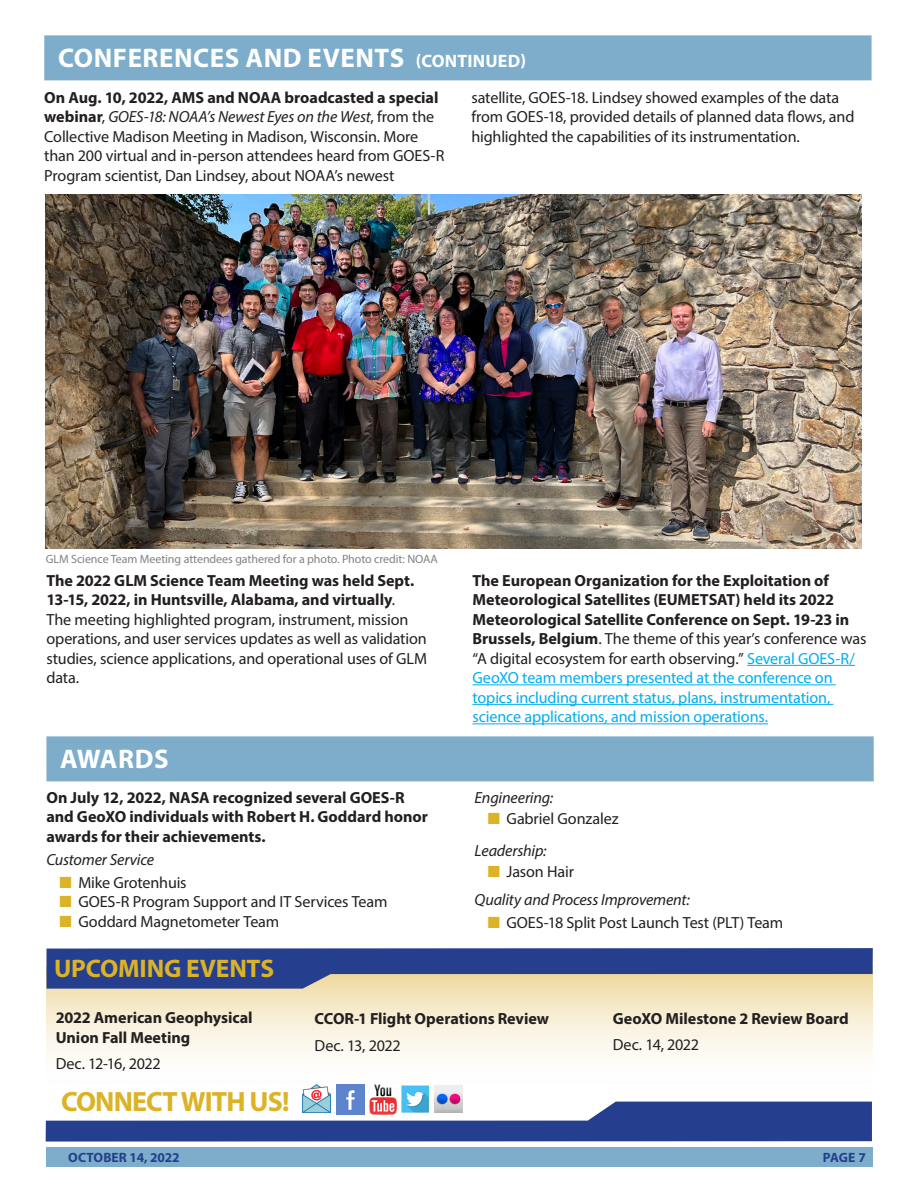
<style>
.page{position:relative;width:918px;height:1188px;background:#fff}
.page>*{position:absolute;margin:0;border:0;box-sizing:border-box;transform-origin:0 0}
.t1{font:700 27.9px "Myriad Pro";letter-spacing:-.03em;color:#dcb226}
._508_H1{font:700 27px "Myriad Pro";letter-spacing:.02em;color:#fff}
._508BODY{font:700 25.5px "Myriad Pro";letter-spacing:-.01em;color:#dcb226}
._508BODY-2{font:16.2px/19.5px "Myriad Pro";letter-spacing:-.01em;color:#231f20}
._508BODY-3{font:700 16.2px/19.5px "Myriad Pro";letter-spacing:-.005em;color:#231f20}
._508BODY-4{font:italic 16.2px "Myriad Pro";letter-spacing:-.01em;color:#231f20}
.t2{font:700 13.5px "Myriad Pro";letter-spacing:-.005em;color:#253f8e}
._508_Caption{font:12px "Myriad Pro";letter-spacing:-.005em;color:#808285}
.s1{font-size:18px}
.s2{font-weight:700}
.s3{font-style:italic}
.s4{font-weight:400}
.s5{font-weight:400;color:#00aeef}
.s6{color:#dcb226}
</style>
<div class="page">
<svg style="left:47px;top:989px;width:826px;height:113px"></svg>
<svg style="left:46px;top:1102px;width:826px;height:40px"></svg>
<svg style="left:46px;top:948px;width:827px;height:41px;background:#596795"></svg>
<img style="left:435px;top:1085px;width:27px;height:27px">
<img style="left:302px;top:1084px;width:28px;height:29px">
<img style="left:336px;top:1084px;width:28px;height:30px">
<img style="left:369px;top:1085px;width:27px;height:30px">
<img style="left:401px;top:1085px;width:28px;height:28px">
<div style="left:46px;top:1147px;width:826px;height:20px;background:#7dadcb"></div>
<div style="left:44px;top:35px;width:828px;height:45px;background:#7dadcb"></div>
<img style="left:46px;top:195px;width:815px;height:354px">
<hr style="left:747px;top:665px;width:108px;height:1px;background:#00aeef">
<hr style="left:472px;top:684px;width:364px;height:1px;background:#00aeef">
<hr style="left:472px;top:704px;width:362px;height:1px;background:#00aeef">
<hr style="left:472px;top:723px;width:296px;height:1px;background:#00aeef">
<div style="left:46px;top:736px;width:828px;height:45px;background:#7dadcb"></div>
<h2 class="_508_H1" style="left:58px;top:40px;width:470px">CONFERENCES AND EVENTS <span class="s1">(CONTINUED)</span></h2>
<p class="_508BODY-2" style="left:44px;top:87px;width:402px"><span class="s2">On Aug. 10, 2022, AMS and NOAA broadcasted a special webinar</span>, <span class="s3">GOES-18: NOAA’s Newest Eyes on the West</span>, from the Collective Madison Meeting in Madison, Wisconsin. More than 200 virtual and in-person attendees heard from GOES-R Program scientist, Dan Lindsey, about NOAA’s newest</p>
<p class="_508BODY-2" style="left:471px;top:87px;width:385px">satellite, GOES-18. Lindsey showed examples of the data from GOES-18, provided details of planned data flows, and highlighted the capabilities of its instrumentation.</p>
<p class="_508_Caption" style="left:46px;top:551px;width:394px">GLM Science Team Meeting attendees gathered for a photo. Photo credit: NOAA</p>
<p class="_508BODY-2" style="left:46px;top:570px;width:382px"><span class="s2">The 2022 GLM Science Team Meeting was held Sept.<br>13-15, 2022, in Huntsville, Alabama, and virtually</span>.<br>The meeting highlighted program, instrument, mission operations, and user services updates as well as validation studies, science applications, and operational uses of GLM data.</p>
<p class="_508BODY-3" style="left:472px;top:570px;width:395px">The European Organization for the Exploitation of Meteorological Satellites (EUMETSAT) held its 2022<br>Meteorological Satellite Conference on Sept. 19-23 in Brussels, Belgium<span class="s4">. The theme of this year’s conference was “A digital ecosystem for earth observing.”</span> <span class="s5">Several GOES-R/ GeoXO team members presented at the conference on topics including current status, plans, instrumentation, science applications, and mission operations.</span></p>
<h1 class="_508_H1" style="left:60px;top:741px;width:110px">AWARDS</h1>
<p class="_508BODY-3" style="left:46px;top:787px;width:383px">On July 12, 2022, NASA recognized several GOES-R and GeoXO individuals with Robert H. Goddard honor awards for their achievements.</p>
<p class="_508BODY-4" style="left:46px;top:849px;width:109px">Customer Service</p>
<p class="_508BODY-2" style="left:60px;top:872px;width:129px"><span class="s6">■</span> Mike Grotenhuis</p>
<p class="_508BODY-2" style="left:60px;top:892px;width:329px"><span class="s6">■</span> GOES-R Program Support and IT Services Team</p>
<p class="_508BODY-2" style="left:60px;top:911px;width:221px"><span class="s6">■</span> Goddard Magnetometer Team</p>
<p class="_508BODY-4" style="left:475px;top:787px;width:80px">Engineering:</p>
<p class="_508BODY-2" style="left:488px;top:809px;width:132px"><span class="s6">■</span> Gabriel Gonzalez</p>
<p class="_508BODY-4" style="left:475px;top:840px;width:74px">Leadership:</p>
<p class="_508BODY-2" style="left:488px;top:862px;width:88px"><span class="s6">■</span> Jason Hair</p>
<p class="_508BODY-4" style="left:475px;top:890px;width:217px">Quality and Process Improvement:</p>
<p class="_508BODY-2" style="left:488px;top:913px;width:297px"><span class="s6">■</span> GOES-18 Split Post Launch Test (PLT) Team</p>
<p class="_508BODY" style="left:54px;top:952px;width:222px">UPCOMING EVENTS</p>
<p class="_508BODY-3" style="left:56px;top:1008px;width:198px">2022 American Geophysical<br>Union Fall Meeting</p>
<p class="_508BODY-2" style="left:56px;top:1054px;width:107px">Dec. 12-16, 2022</p>
<p class="t1" style="left:61px;top:1083px;width:230px">CONNECT WITH US!</p>
<p class="_508BODY-3" style="left:315px;top:1009px;width:236px">CCOR-1 Flight Operations Review</p>
<p class="_508BODY-2" style="left:315px;top:1035px;width:88px">Dec. 13, 2022</p>
<p class="_508BODY-3" style="left:613px;top:1008px;width:237px">GeoXO Milestone 2 Review Board</p>
<p class="_508BODY-2" style="left:613px;top:1035px;width:88px">Dec. 14, 2022</p>
<p class="t2" style="left:68px;top:1148px;width:113px">OCTOBER 14, 2022</p>
<p class="t2" style="left:823px;top:1148px;width:45px">PAGE 7</p>
</div>
